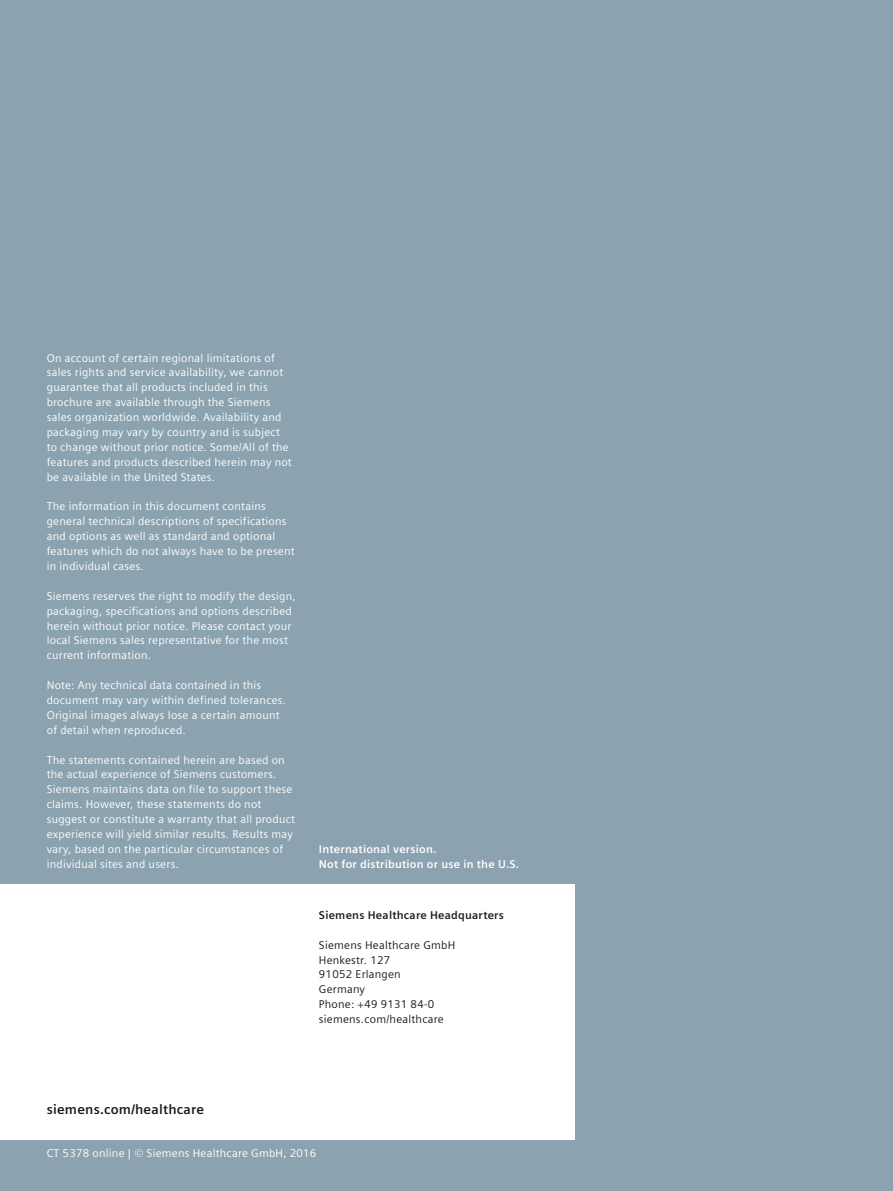
<style>
.page{position:relative;width:893px;height:1191px;background:#8ba3b0}
.page>*{position:absolute;margin:0;border:0;box-sizing:border-box;transform-origin:0 0}
.t1{font:700 13.5px "Siemens Sans";letter-spacing:.015em;color:#1a1a19}
.t2{font:11.25px/14.9px "Siemens Sans";letter-spacing:.02em;color:#fff}
.t3{font:11.25px/14.9px "Siemens Sans";letter-spacing:.02em;color:#1a1a19}
.t4{font:700 11.25px/14.9px "Siemens Sans";letter-spacing:.02em;color:#fff}
.t5{font:700 11.25px "Siemens Sans";letter-spacing:.02em;color:#1a1a19}
</style>
<div class="page">
<div style="left:0;top:884px;width:574px;height:256px;background:#fff"></div>
<p class="t2" style="left:47px;top:350px;width:247px">On account of certain regional limitations of sales rights and service availability, we cannot guarantee that all products included in this brochure are available through the Siemens sales organization worldwide. Availability and packaging may vary by country and is subject to change without prior notice. Some/All of the features and products described herein may not be available in the United States.</p>
<p class="t2" style="left:47px;top:499px;width:249px">The information in this document contains general technical descriptions of specifications and options as well as standard and optional features which do not always have to be present in individual cases.</p>
<p class="t2" style="left:47px;top:588px;width:251px">Siemens reserves the right to modify the design, packaging, specifications and options described herein without prior notice. Please contact your local Siemens sales representative for the most current information.</p>
<p class="t2" style="left:47px;top:678px;width:241px">Note: Any technical data contained in this document may vary within defined tolerances.<br>Original images always lose a certain amount of detail when reproduced.</p>
<p class="t2" style="left:47px;top:752px;width:250px">The statements contained herein are based on the actual experience of Siemens customers.<br>Siemens maintains data on file to support these claims. However, these statements do not suggest or constitute a warranty that all product experience will yield similar results. Results may vary, based on the particular circumstances of individual sites and users.</p>
<p class="t4" style="left:319px;top:841px;width:202px">International version.<br>Not for distribution or use in the U.S.</p>
<p class="t5" style="left:319px;top:908px;width:187px">Siemens Healthcare Headquarters</p>
<p class="t3" style="left:319px;top:937px;width:138px">Siemens Healthcare GmbH<br>Henkestr. 127<br>91052 Erlangen<br>Germany<br>Phone: +49 9131 84-0 siemens.com/healthcare</p>
<p class="t1" style="left:47px;top:1101px;width:159px">siemens.com/healthcare</p>
<p class="t2" style="left:47px;top:1145px;width:271px">CT 5378 online | © Siemens Healthcare GmbH, 2016</p>
</div>
